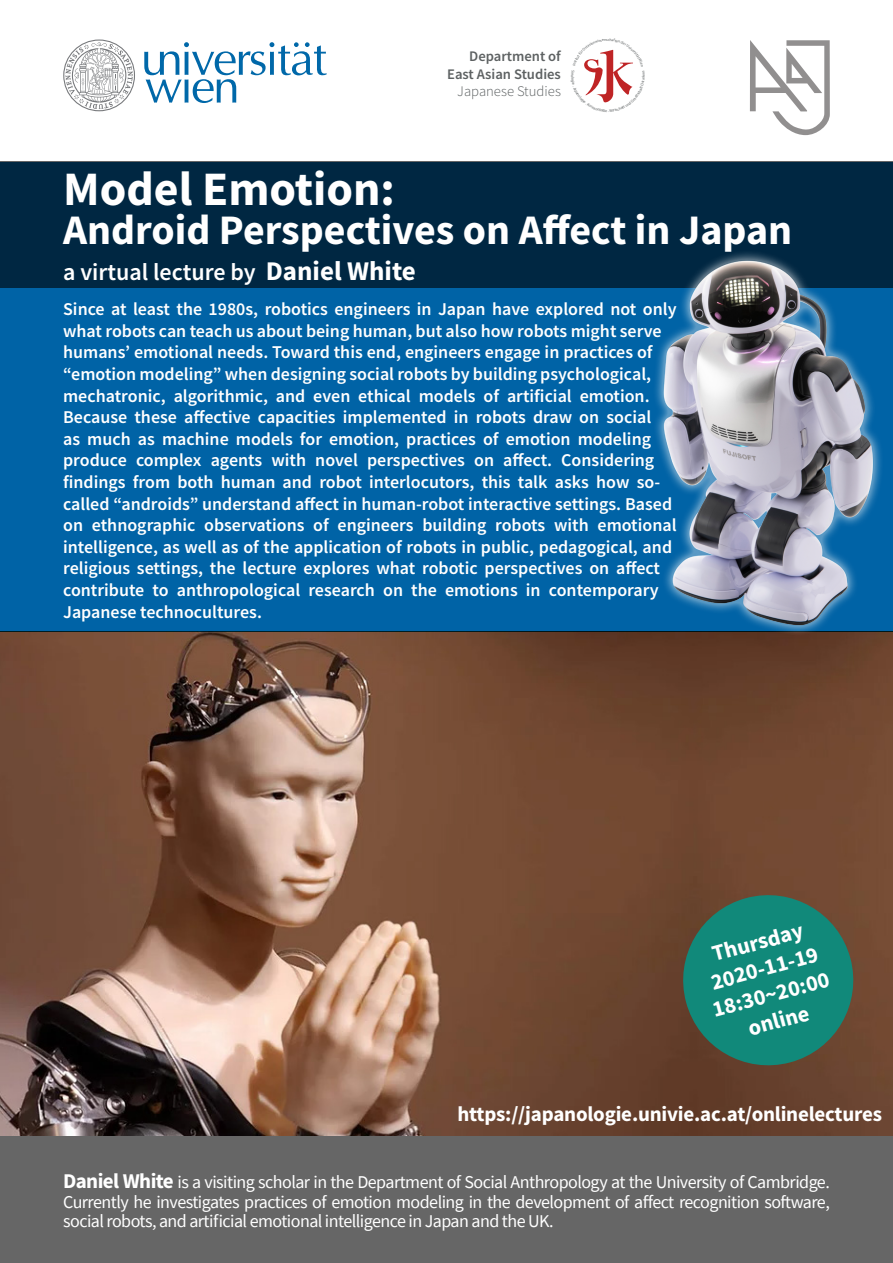
<style>
.page{position:relative;width:893px;height:1263px;background:#fff}
.page>*{position:absolute;margin:0;border:0;box-sizing:border-box;transform-origin:0 0}
.t1{font:700 48px "Source Sans Pro";color:#fff}
.t2{font:700 42px "Source Sans Pro";color:#fff}
.t3{font:600 24px "Source Sans Pro";color:#fff}
.t4{font:700 22.5px "Source Sans Pro";color:#fff}
.t5{font:700 21px "Source Sans Pro";letter-spacing:-.01em;color:#fff}
.t6{font:600 18px/21.6px "Source Sans Pro";color:#fff}
.t7{font:18px/19.5px "Source Sans Pro";letter-spacing:-.03em;color:#fff;text-align:justify}
.t8{font:600 14.7px/17.5px "Source Sans Pro";color:#5d6162;text-align:right}
.s1{font-weight:300}
.s2{font-weight:700;font-size:27px}
.s3{font-weight:700;font-size:21px}
</style>
<div class="page">
<img style="left:0;top:631px;width:893px;height:506px">
<div style="left:0;top:1137px;width:893px;height:126px;background:#666"></div>
<svg style="left:674px;top:886px;width:188px;height:188px;background:#30705e"></svg>
<svg style="left:63px;top:40px;width:72px;height:71px"></svg>
<svg style="left:144px;top:42px;width:183px;height:61px"></svg>
<svg style="left:0;top:162px;width:893px;height:469px;background:#005188"></svg>
<img style="left:584px;top:190px;width:309px;height:505px">
<svg style="left:750px;top:40px;width:80px;height:95px"></svg>
<svg style="left:584px;top:49px;width:49px;height:54px"></svg>
<p class="t8" style="left:469px;top:47px;width:93px">Department of</p>
<p class="t8" style="left:447px;top:65px;width:115px">East Asian Studies<br><span class="s1">Japanese Studies</span></p>
<p class="t1" style="left:63px;top:157px;width:333px">Model Emotion:</p>
<p class="t2" style="left:63px;top:202px;width:731px">Android Perspectives on Affect in Japan</p>
<p class="t3" style="left:63px;top:256px;width:354px">a virtual lecture by <span class="s2">Daniel White</span></p>
<p class="t6" style="left:63px;top:298px;width:615px">Since at least the 1980s, robotics engineers in Japan have explored not only what robots can teach us about being human, but also how robots might serve humans’ emotional needs. Toward this end, engineers engage in practices of “emotion modeling” when designing social robots by building psychological, mechatronic, algorithmic, and even ethical models of artificial emotion.<br>Because these affective capacities implemented in robots draw on social<br>as much as machine models for emotion, practices of emotion modeling produce complex agents with novel perspectives on affect. Considering findings from both human and robot interlocutors, this talk asks how so&shy;called “androids” understand affect in human-robot interactive settings. Based on ethnographic observations of engineers building robots with emotional intelligence, as well as of the application of robots in public, pedagogical, and religious settings, the lecture explores what robotic perspectives on affect contribute to anthropological research on the emotions in contemporary Japanese technocultures.</p>
<p class="t4" style="left:709px;top:939px;width:95px;rotate:-15deg">Thursday</p>
<p class="t4" style="left:708px;top:968px;width:111px;rotate:-15deg">2020-11-19</p>
<p class="t4" style="left:709px;top:995px;width:122px;rotate:-15deg">18:30~20:00</p>
<p class="t4" style="left:744px;top:1014px;width:64px;rotate:-15deg">online</p>
<p class="t5" style="left:457px;top:1099px;width:426px">https://japanologie.univie.ac.at/onlinelectures</p>
<p class="t7" style="left:63px;top:1172px;width:768px"><span class="s3">Daniel White</span> is a visiting scholar in the Department of Social Anthropology at the University of Cambridge.<br>Currently he investigates practices of emotion modeling in the development of affect recognition software, social robots, and artificial emotional intelligence in Japan and the UK.</p>
</div>
